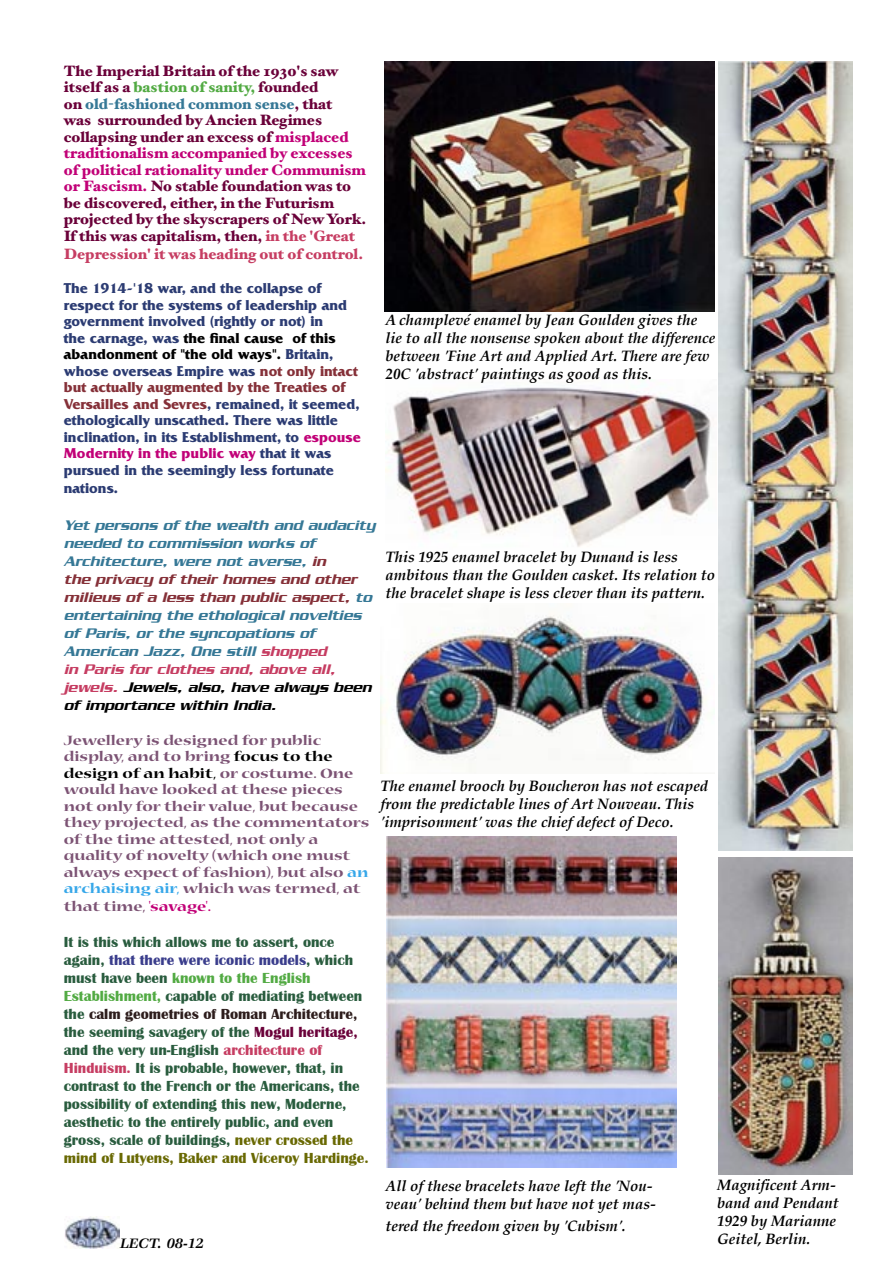
<style>
.page{position:relative;width:893px;height:1263px;background:#fff}
.page>*{position:absolute;margin:0;border:0;box-sizing:border-box;transform-origin:0 0}
.t1{font:italic 700 15px/18px "Palatino";color:#000}
.t2{font:700 15px/18px "Britannic";color:#295c3e}
.t3{font:700 15px/16.5px "Friz Quadrata";color:#2b3b72}
.t4{font:900 15px/16.5px "Hoefler Text";color:#6a0139}
.t5{font:italic 500 15px/18px "Serpentine";color:#367896}
.t6{font:700 expanded 15px/16.5px "Nueva";color:#7c5374}
.t7{font:900 15px "Hoefler Text";color:#c63d62}
.t8{font:italic 700 15px "Veljovic";color:#000}
.s1{color:#52aa43}
.s2{color:#367896}
.s3{color:#c10077}
.s4{color:#c63d62}
.s5{color:#000}
.s6{color:#853038}
.s7{color:#36a7e9}
.s8{color:#3a3d8c}
.s9{color:#2d1d1c}
.s10{color:#6a0139}
.s11{color:#696903}
</style>
<div class="page">
<img style="left:65px;top:1216px;width:55px;height:32px">
<img style="left:719px;top:61px;width:134px;height:789px">
<img style="left:385px;top:61px;width:329px;height:250px">
<img style="left:386px;top:387px;width:325px;height:160px">
<img style="left:381px;top:615px;width:325px;height:158px">
<img style="left:718px;top:858px;width:134px;height:317px">
<img style="left:387px;top:836px;width:289px;height:331px">
<p class="t4" style="left:64px;top:62px;width:304px">The Imperial Britain of the 1930's saw itself as a <span class="s1">bastion of sanity,</span> founded<br>on <span class="s2">old-fashioned common sense</span>, that<br>was surrounded by Ancien Regimes collapsing under an excess of <span class="s3">misplaced traditionalism accompanied by excesses of political rationality under Communism or Fascism.</span> No stable foundation was to be discovered, either, in the Futurism projected by the skyscrapers of New York.<br>If this was capitalism, then, <span class="s4">in the 'Great</span></p>
<p class="t7" style="left:64px;top:245px;width:301px">Depression' it was heading out of control.</p>
<p class="t3" style="left:64px;top:280px;width:298px">The 1914-'18 war, and the collapse of respect for the systems of leadership and government involved (rightly or not) in<br>the carnage, was <span class="s5">the final cause of this abandonment of "the old ways".</span> Britain, whose overseas Empire was <span class="s6">not only intact but actually augmented by the Treaties of Versailles and Sevres</span>, remained, it seemed, ethologically unscathed. There was little inclination, in its Establishment, to <span class="s3">espouse Modernity in the public way</span> that it was pursued in the seemingly less fortunate</p>
<p class="t3" style="left:64px;top:480px;width:56px">nations.</p>
<p class="t5" style="left:64px;top:516px;width:313px">Yet persons of the wealth and audacity needed to commission works of Architecture, were not averse, <span class="s6">in<br>the privacy of their homes and other milieus of a less than public aspect,</span> to entertaining the ethological novelties of Paris, or the syncopations of American Jazz, One still <span class="s4">shopped<br>in Paris for clothes and, above all, jewels.</span> <span class="s5">Jewels, also, have always been of importance within India.</span></p>
<p class="t6" style="left:64px;top:733px;width:307px">Jewellery is designed for public display, and to bring <span class="s5">focus to the design of an habit,</span> or costume. One would have looked at these pieces not only for their value, but because they projected, as the commentators of the time attested, not only a quality of novelty (which one must always expect of fashion), but also <span class="s7">an archaising air,</span> which was termed, at</p>
<p class="t6" style="left:64px;top:899px;width:149px">that time, <span class="s3">'savage'.</span></p>
<p class="t2" style="left:64px;top:933px;width:306px">It is this which allows me to assert, once again, <span class="s8">that there were iconic models</span>, which must have been <span class="s1">known to the English Establishment,</span> capable of mediating between the <span class="s9">calm geometries of Roman Architecture, </span>the seeming savagery of the <span class="s10">Mogul heritage, </span>and the very un-English <span class="s4">architecture of Hinduism.</span> It is probable, however, that, in contrast to the French or the Americans, the possibility of extending this new, Moderne, aesthetic to the entirely public, and even gross, scale of buildings, <span class="s11">never crossed the mind of Lutyens, Baker and Viceroy Hardinge.</span></p>
<p class="t1" style="left:386px;top:313px;width:331px">A champlevé enamel by Jean Goulden gives the lie to all the nonsense spoken about the difference between 'Fine Art and Applied Art. There are few 20C 'abstract' paintings as good as this.</p>
<p class="t1" style="left:386px;top:549px;width:331px">This 1925 enamel bracelet by Dunand is less ambitous than the Goulden casket. Its relation to the bracelet shape is less clever than its pattern.</p>
<p class="t1" style="left:381px;top:778px;width:329px">The enamel brooch by Boucheron has not escaped from the predictable lines of Art Nouveau. This 'imprisonment' was the chief defect of Deco.</p>
<p class="t8" style="left:120px;top:1235px;width:86px">LECT. 08-12</p>
<p class="t1" style="left:386px;top:1178px;width:272px">All of these bracelets have left the 'Nou&shy;veau' behind them but have not yet mas-</p>
<p class="t1" style="left:386px;top:1218px;width:242px">tered the freedom given by 'Cubism'.</p>
<p class="t1" style="left:717px;top:1178px;width:123px">Magnificent Arm&shy;band and Pendant<br>1929 by Marianne<br>Geitel, Berlin.</p>
</div>
